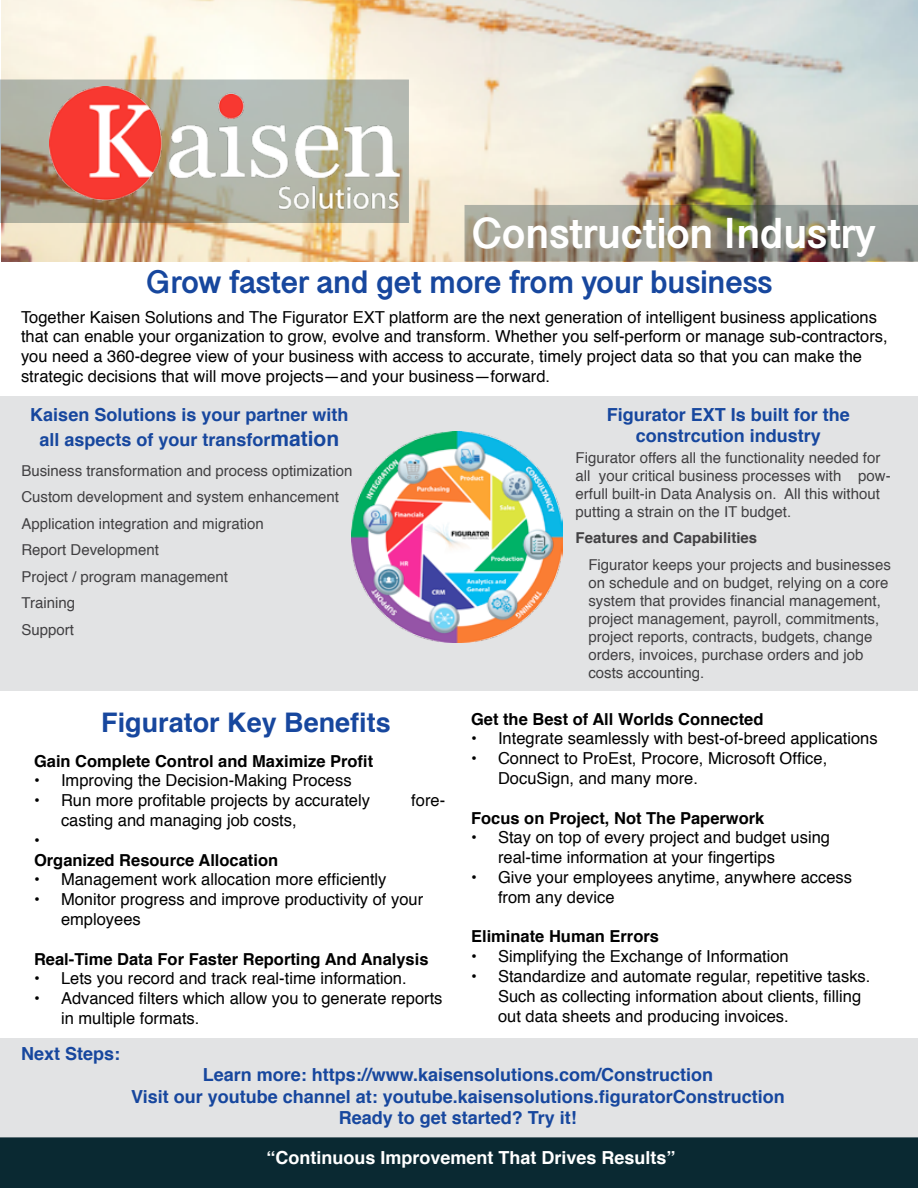
<style>
.page{position:relative;width:918px;height:1188px;background:#fff}
.page>*{position:absolute;margin:0;border:0;box-sizing:border-box;transform-origin:0 0}
.t1{font:700 36px "Gujarati Sangam MN";color:#fff}
.t2{font:700 27px "Gujarati Sangam MN";color:#17479e}
.t3{font:700 27px "Helvetica";color:#17479e}
.t4{font:700 18px/21.6px "Helvetica";color:#17479e;text-align:center}
.t5{font:700 18px "Helvetica";color:#fff}
.t6{font:16.5px/19.8px "Helvetica";color:#000}
.t7{font:700 16.5px "Helvetica";color:#000}
.t8{font:15px/18px "Helvetica";color:#414042}
.t9{font:700 15px "Helvetica";color:#414042}
.s1{font-size:21px}
</style>
<div class="page">
<img style="left:2px;top:0;width:916px;height:261px">
<div style="left:0;top:1039px;width:918px;height:109px;background:#e2e3e4"></div>
<div style="left:0;top:396px;width:918px;height:295px;background:#e2e3e4"></div>
<div style="left:1px;top:1138px;width:916px;height:49px;background:#0a2932"></div>
<div style="left:0;top:1137px;width:918px;height:51px;border:2px solid #0a2932"></div>
<svg style="left:0;top:80px;width:409px;height:143px;background:#a9a18e"></svg>
<img style="left:49px;top:87px;width:353px;height:129px">
<img style="left:351px;top:431px;width:212px;height:212px">
<img style="left:465px;top:205px;width:453px;height:56px">
<h1 class="t1" style="left:471px;top:215px;width:406px">Construction Industry</h1>
<h2 class="t2" style="left:146px;top:267px;width:628px">Grow faster and get more from your business</h2>
<p class="t6" style="left:21px;top:307px;width:868px">Together Kaisen Solutions and The Figurator EXT platform are the next generation of intelligent business applications that can enable your organization to grow, evolve and transform. Whether you self-perform or manage sub-contractors, you need a 360-degree view of your business with access to accurate, timely project data so that you can make the strategic decisions that will move projects—and your business—forward.</p>
<p class="t4" style="left:30px;top:402px;width:320px;line-height:25.2px">Kaisen Solutions is your partner with all aspects of your transfor<span class="s1">mation</span></p>
<p class="t4" style="left:607px;top:404px;width:245px">Figurator EXT Is built for the constrcution industry</p>
<p class="t8" style="left:576px;top:449px;width:317px">Figurator offers all the functionality needed for all your critical business processes with pow&shy;erfull built-in Data Analysis on. All this without putting a strain on the IT budget.</p>
<p class="t9" style="left:576px;top:526px;width:183px">Features and Capabilities</p>
<p class="t8" style="left:588px;top:556px;width:304px">Figurator keeps your projects and businesses on schedule and on budget, relying on a core system that provides financial management, project management, payroll, commitments, project reports, contracts, budgets, change orders, invoices, purchase orders and job costs accounting.</p>
<p class="t8" style="left:21px;top:457px;width:332px;line-height:26.5px">Business transformation and process optimization<br>Custom development and system enhancement<br>Application integration and migration<br>Report Development<br>Project / program management<br>Training<br>Support</p>
<h2 class="t3" style="left:101px;top:700px;width:291px">Figurator Key Benefits</h2>
<p class="t7" style="left:34px;top:748px;width:341px">Gain Complete Control and Maximize Profit</p>
<p class="t6" style="left:34px;top:771px;width:319px">• Improving the Decision-Making Process</p>
<p class="t6" style="left:34px;top:791px;width:338px">• Run more profitable projects by accurately</p>
<p class="t6" style="left:411px;top:791px;width:35px">fore-</p>
<p class="t6" style="left:61px;top:811px;width:237px">casting and managing job costs,</p>
<p class="t6" style="left:34px;top:831px;width:7px">•</p>
<p class="t7" style="left:34px;top:847px;width:246px">Organized Resource Allocation</p>
<p class="t6" style="left:34px;top:870px;width:354px">• Management work allocation more efficiently</p>
<p class="t6" style="left:61px;top:890px;width:364px;text-indent:-27px">• Monitor progress and improve productivity of your employees</p>
<p class="t7" style="left:34px;top:946px;width:396px">Real-Time Data For Faster Reporting And Analysis</p>
<p class="t6" style="left:34px;top:969px;width:374px">• Lets you record and track real-time information.</p>
<p class="t6" style="left:61px;top:989px;width:383px;text-indent:-27px">• Advanced filters which allow you to generate reports in multiple formats.</p>
<p class="t4" style="left:21px;top:1043px;width:101px">Next Steps:</p>
<p class="t7" style="left:471px;top:705px;width:294px">Get the Best of All Worlds Connected</p>
<p class="t6" style="left:471px;top:729px;width:408px">• Integrate seamlessly with best-of-breed applications</p>
<p class="t6" style="left:498px;top:749px;width:331px;text-indent:-27px">• Connect to ProEst, Procore, Microsoft Office,<br>DocuSign, and many more.</p>
<p class="t7" style="left:471px;top:804px;width:295px">Focus on Project, Not The Paperwork</p>
<p class="t6" style="left:498px;top:828px;width:334px;text-indent:-27px">• Stay on top of every project and budget using real-time information at your fingertips</p>
<p class="t6" style="left:498px;top:868px;width:355px;text-indent:-27px">• Give your employees anytime, anywhere access from any device</p>
<p class="t7" style="left:471px;top:923px;width:189px">Eliminate Human Errors</p>
<p class="t6" style="left:471px;top:947px;width:319px">• Simplifying the Exchange of Information</p>
<p class="t6" style="left:498px;top:967px;width:374px;text-indent:-27px">• Standardize and automate regular, repetitive tasks.<br>Such as collecting information about clients, filling out data sheets and producing invoices.</p>
<p class="t4" style="left:131px;top:1064px;width:655px">Learn more: https://www.kaisensolutions.com/Construction<br>Visit our youtube channel at: youtube.kaisensolutions.figuratorConstruction<br>Ready to get started? Try it!</p>
<p class="t5" style="left:267px;top:1144px;width:411px">“Continuous Improvement That Drives Results”</p>
</div>
